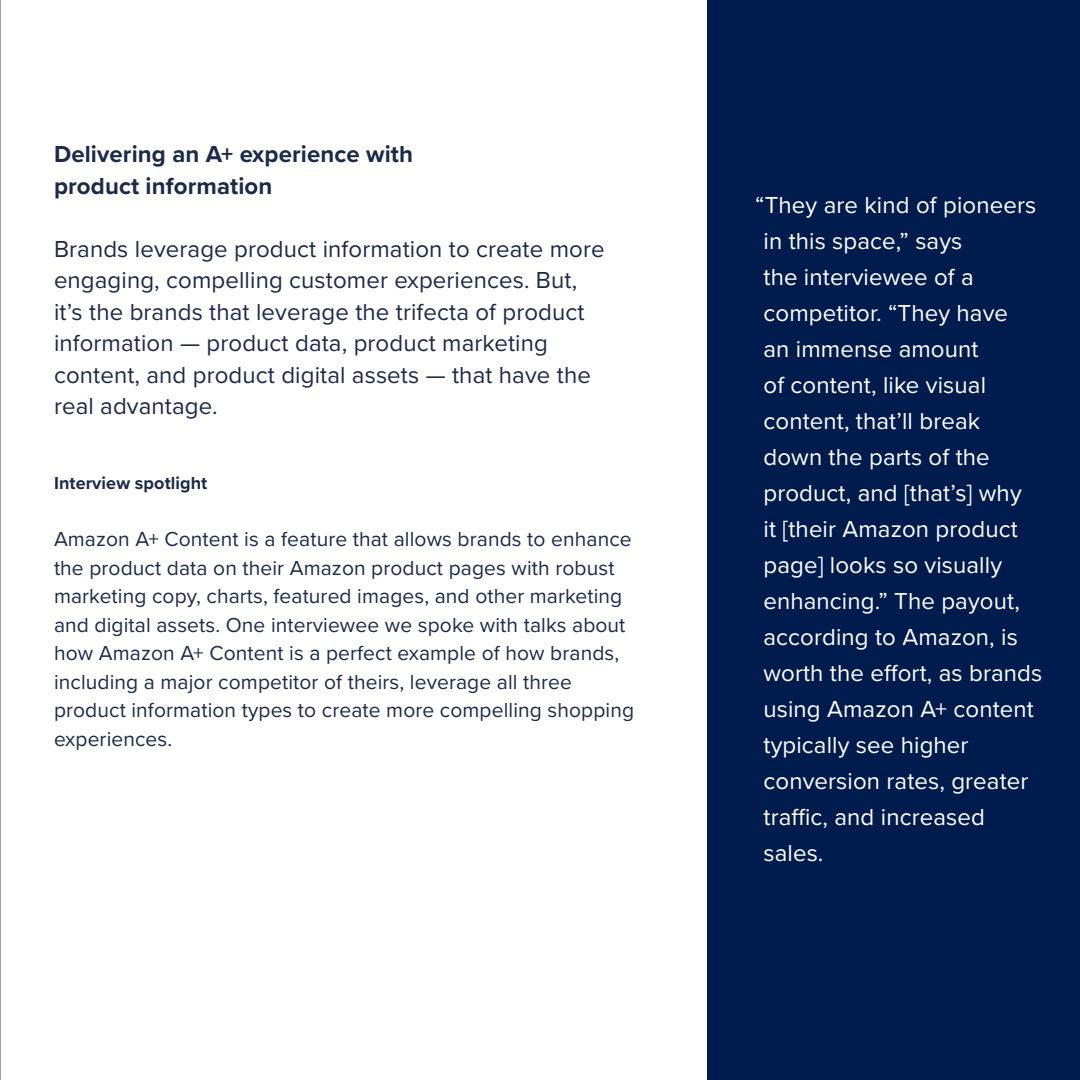
<style>
.page{position:relative;width:1080px;height:1080px;background:#fff}
.page>*{position:absolute;margin:0;border:0;box-sizing:border-box;transform-origin:0 0}
.t1{font:24px/36px "Proxima Nova";letter-spacing:.005em;color:#fff}
.t2{font:24px/31.5px "Proxima Nova";letter-spacing:.005em;color:#1c2a49}
.t3{font:700 24px/31.5px "Proxima Nova";letter-spacing:.005em;color:#1c2a49}
.t4{font:21px/28.5px "Proxima Nova";letter-spacing:.005em;color:#1c2a49}
.t5{font:700 18px "Proxima Nova";letter-spacing:.005em;color:#1c2a49}
</style>
<div class="page">
<div style="left:708px;top:0;width:372px;height:1080px;background:#001c4e"></div>
<hr style="left:0;top:0;width:1px;height:1080px;background:#3d495c">
<p class="t3" style="left:54px;top:138px;width:361px">Delivering an A+ experience with product information</p>
<p class="t2" style="left:54px;top:232px;width:552px">Brands leverage product information to create more engaging, compelling customer experiences. But, it’s the brands that leverage the trifecta of product information — product data, product marketing content, and product digital assets — that have the real advantage.</p>
<p class="t5" style="left:54px;top:470px;width:155px">Interview spotlight</p>
<p class="t4" style="left:54px;top:524px;width:582px">Amazon A+ Content is a feature that allows brands to enhance the product data on their Amazon product pages with robust marketing copy, charts, featured images, and other marketing and digital assets. One interviewee we spoke with talks about how Amazon A+ Content is a perfect example of how brands, including a major competitor of theirs, leverage all three product information types to create more compelling shopping experiences.</p>
<p class="t1" style="left:764px;top:186px;width:280px;text-indent:-8px">“They are kind of pioneers in this space,” says<br>the interviewee of a competitor. “They have<br>an immense amount<br>of content, like visual content, that’ll break down the parts of the product, and [that’s] why<br>it [their Amazon product page] looks so visually enhancing.” The payout, according to Amazon, is worth the effort, as brands using Amazon A+ content typically see higher conversion rates, greater traffic, and increased sales.</p>
</div>
